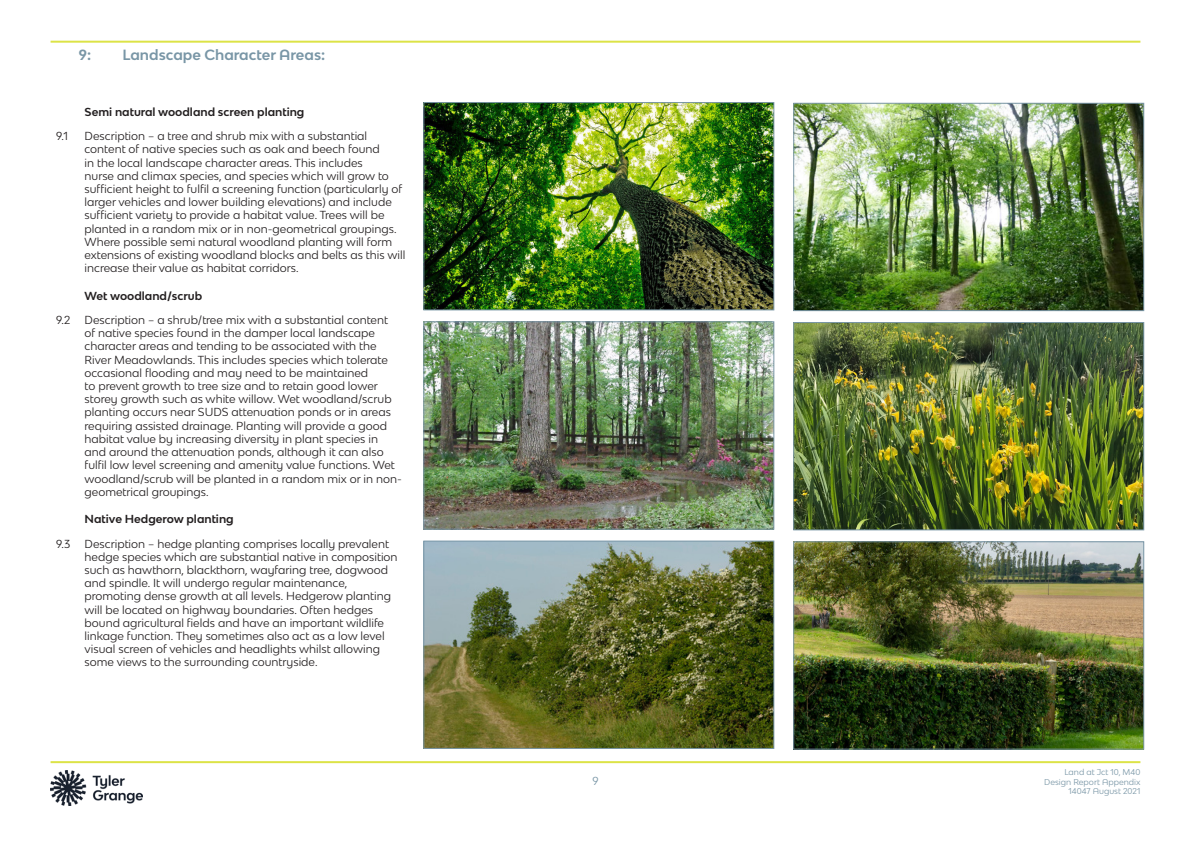
<style>
.page{position:relative;width:1191px;height:842px;background:#fff}
.page>*{position:absolute;margin:0;border:0;box-sizing:border-box;transform-origin:0 0}
.t1{font:700 14px "Bw Modelica SS01";color:#7996a6}
.t2{font:11px/13.2px "Bw Modelica SS01";color:#231f20}
.t3{font:700 11px "Bw Modelica SS01";color:#231f20}
.t4{font:11px "Bw Modelica SS01";color:#7996a6}
.t5{font:8px/9.6px "Bw Modelica SS01";color:#7996a6;text-align:right}
</style>
<div class="page">
<hr style="left:51px;top:761px;width:1089px;height:2px;background:#dce347">
<hr style="left:51px;top:41px;width:1089px;height:2px;background:#dce347">
<img style="left:51px;top:770px;width:92px;height:36px">
<img style="left:795px;top:105px;width:347px;height:204px">
<div style="left:793px;top:103px;width:351px;height:208px;border:1px solid #7996a6"></div>
<img style="left:795px;top:324px;width:347px;height:204px">
<div style="left:793px;top:322px;width:351px;height:208px;border:1px solid #7996a6"></div>
<img style="left:795px;top:543px;width:347px;height:205px">
<div style="left:793px;top:541px;width:351px;height:209px;border:1px solid #7996a6"></div>
<img style="left:425px;top:104px;width:347px;height:204px">
<div style="left:423px;top:102px;width:351px;height:208px;border:1px solid #7996a6"></div>
<img style="left:425px;top:323px;width:347px;height:205px">
<div style="left:423px;top:321px;width:351px;height:209px;border:1px solid #7996a6"></div>
<img style="left:425px;top:543px;width:347px;height:204px">
<div style="left:423px;top:541px;width:351px;height:208px;border:1px solid #7996a6"></div>
<p class="t1" style="left:79px;top:45px;width:14px">9:</p>
<p class="t1" style="left:123px;top:45px;width:204px">Landscape Character Areas:</p>
<p class="t3" style="left:85px;top:104px;width:221px">Semi natural woodland screen planting</p>
<p class="t2" style="left:56px;top:129px;width:13px">9.1</p>
<p class="t2" style="left:85px;top:129px;width:322px">Description – a tree and shrub mix with a substantial content of native species such as oak and beech found<br>in the local landscape character areas. This includes<br>nurse and climax species, and species which will grow to sufficient height to fulfil a screening function (particularly of larger vehicles and lower building elevations) and include sufficient variety to provide a habitat value. Trees will be planted in a random mix or in non-geometrical groupings.<br>Where possible semi natural woodland planting will form extensions of existing woodland blocks and belts as this will increase their value as habitat corridors.</p>
<p class="t3" style="left:85px;top:288px;width:119px">Wet woodland/scrub</p>
<p class="t2" style="left:56px;top:313px;width:16px">9.2</p>
<p class="t2" style="left:85px;top:313px;width:319px">Description – a shrub/tree mix with a substantial content<br>of native species found in the damper local landscape character areas and tending to be associated with the River Meadowlands. This includes species which tolerate occasional flooding and may need to be maintained<br>to prevent growth to tree size and to retain good lower storey growth such as white willow. Wet woodland/scrub planting occurs near SUDS attenuation ponds or in areas requiring assisted drainage. Planting will provide a good habitat value by increasing diversity in plant species in and around the attenuation ponds, although it can also fulfil low level screening and amenity value functions. Wet woodland/scrub will be planted in a random mix or in non&shy;geometrical groupings.</p>
<p class="t3" style="left:85px;top:512px;width:151px">Native Hedgerow planting</p>
<p class="t2" style="left:56px;top:537px;width:16px">9.3</p>
<p class="t2" style="left:85px;top:537px;width:314px">Description – hedge planting comprises locally prevalent hedge species which are substantial native in composition such as hawthorn, blackthorn, wayfaring tree, dogwood and spindle. It will undergo regular maintenance, promoting dense growth at all levels. Hedgerow planting will be located on highway boundaries. Often hedges bound agricultural fields and have an important wildlife linkage function. They sometimes also act as a low level visual screen of vehicles and headlights whilst allowing some views to the surrounding countryside.</p>
<p class="t4" style="left:592px;top:774px;width:8px">9</p>
<p class="t5" style="left:1044px;top:767px;width:98px">Land at Jct 10, M40<br>Design Report Appendix<br>14047 August 2021</p>
</div>
